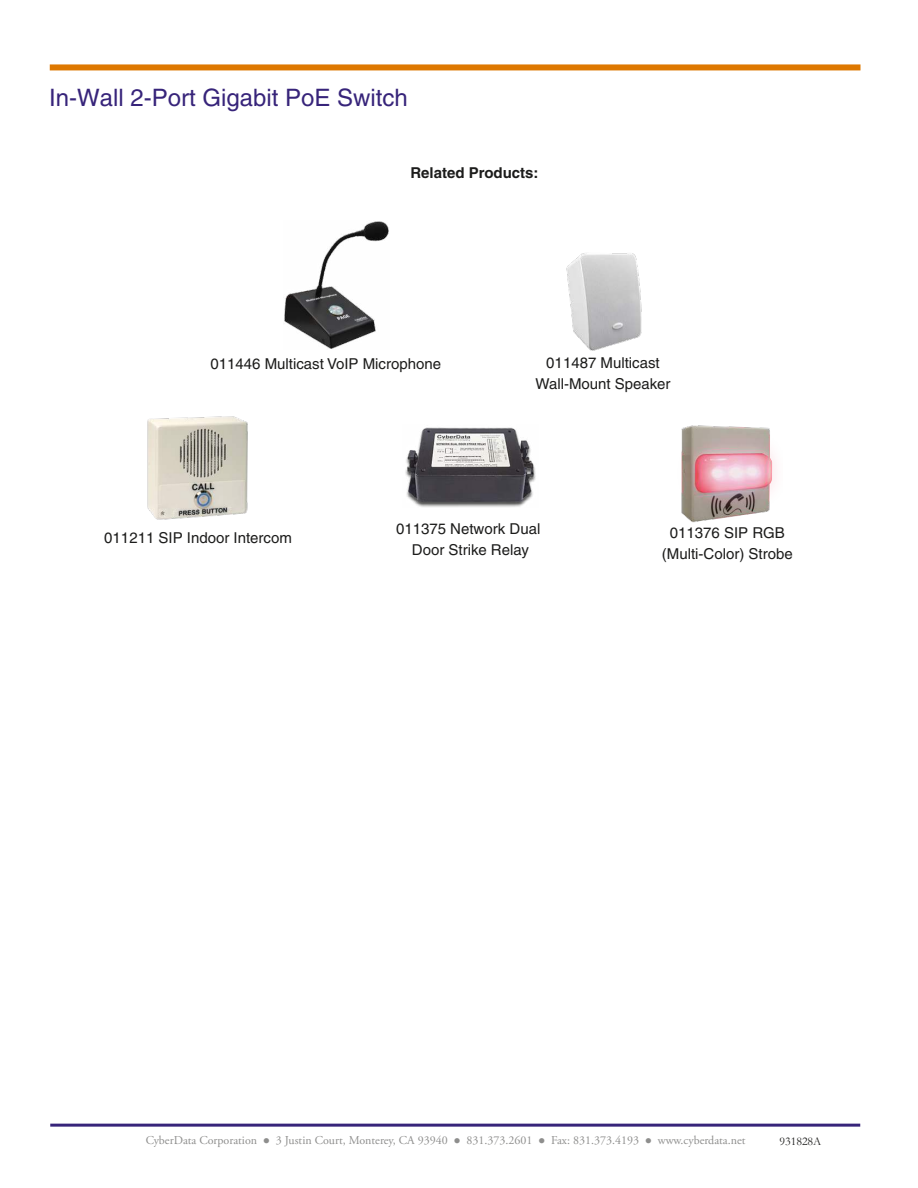
<style>
.page{position:relative;width:918px;height:1188px;background:#fff}
.page>*{position:absolute;margin:0;border:0;box-sizing:border-box;transform-origin:0 0}
.t1{font:24px "Helvetica";color:#37247a}
.t2{font:15px/21px "Helvetica";color:#1c1c1b;text-align:center}
.t3{font:700 15px "Helvetica";color:#1c1c1b}
.t4{font:12px "Adobe Garamond Pro";color:#8e8e8d}
.t5{font:12px "Garamond";color:#1c1c1b}
</style>
<div class="page">
<hr style="left:50px;top:1124px;width:810px;height:3px;background:#37247a">
<div style="left:50px;top:64px;width:811px;height:6px;background:#de7800"></div>
<img style="left:405px;top:427px;width:131px;height:80px">
<img style="left:284px;top:221px;width:105px;height:128px">
<img style="left:566px;top:253px;width:76px;height:98px">
<img style="left:681px;top:425px;width:95px;height:98px">
<img style="left:147px;top:416px;width:101px;height:104px">
<h1 class="t1" style="left:49px;top:89px;width:360px">In-Wall 2-Port Gigabit PoE Switch</h1>
<p class="t3" style="left:410px;top:167px;width:130px">Related Products:</p>
<p class="t2" style="left:211px;top:355px;width:232px">011446 Multicast VoIP Microphone</p>
<p class="t2" style="left:536px;top:353px;width:136px">011487 Multicast<br>Wall-Mount Speaker</p>
<p class="t2" style="left:104px;top:528px;width:189px">011211 SIP Indoor Intercom</p>
<p class="t2" style="left:396px;top:519px;width:146px">011375 Network Dual<br>Door Strike Relay</p>
<p class="t2" style="left:662px;top:524px;width:132px">011376 SIP RGB (Multi-Color) Strobe</p>
<p class="t4" style="left:146px;top:1135px;width:601px">CyberData Corporation ● 3 Justin Court, Monterey, CA 93940 ● 831.373.2601 ● Fax: 831.373.4193 ● www.cyberdata.net</p>
<p class="t5" style="left:780px;top:1133px;width:43px">931828A</p>
</div>
